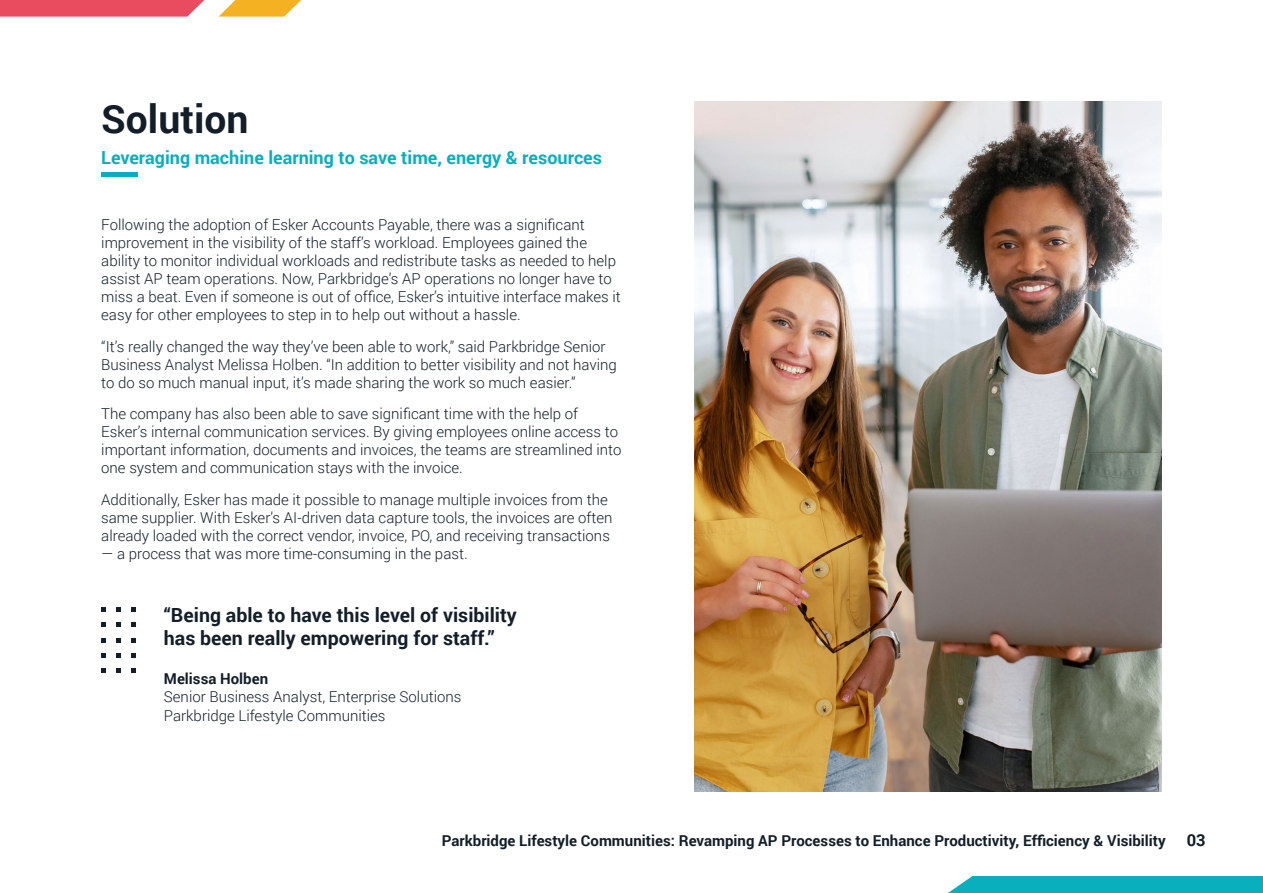
<style>
.page{position:relative;width:1263px;height:893px;background:#fff}
.page>*{position:absolute;margin:0;border:0;box-sizing:border-box;transform-origin:0 0}
.t1{font:700 39px "Roboto";color:#131e29}
.t2{font:700 19.5px/23.4px "Roboto";color:#131e29}
.t3{font:700 18px "Roboto";color:#09afbd}
.t4{font:700 16.5px "Roboto";color:#131e29}
.t5{font:300 15px/18px "Roboto";color:#131e29}
.t6{font:700 15px "Roboto";color:#131e29}
</style>
<div class="page">
<svg style="left:0;top:0;width:204px;height:17px;background:#ea5669"></svg>
<svg style="left:219px;top:0;width:82px;height:17px"></svg>
<div style="left:948px;top:876px;width:315px;height:17px;background:#09afbd"></div>
<hr style="left:101px;top:172px;width:36px;height:4px;background:#09afbd">
<svg style="left:101px;top:607px;width:5px;height:5px"></svg>
<svg style="left:116px;top:607px;width:5px;height:5px"></svg>
<svg style="left:131px;top:607px;width:5px;height:5px"></svg>
<svg style="left:101px;top:623px;width:5px;height:4px"></svg>
<svg style="left:116px;top:623px;width:5px;height:4px"></svg>
<svg style="left:131px;top:623px;width:5px;height:4px"></svg>
<svg style="left:101px;top:638px;width:5px;height:4px"></svg>
<svg style="left:116px;top:638px;width:5px;height:4px"></svg>
<svg style="left:131px;top:638px;width:5px;height:4px"></svg>
<svg style="left:101px;top:653px;width:5px;height:5px"></svg>
<svg style="left:116px;top:653px;width:5px;height:5px"></svg>
<svg style="left:131px;top:653px;width:5px;height:5px"></svg>
<svg style="left:101px;top:668px;width:5px;height:5px"></svg>
<svg style="left:116px;top:668px;width:5px;height:5px"></svg>
<svg style="left:131px;top:668px;width:5px;height:5px"></svg>
<img style="left:694px;top:101px;width:468px;height:691px">
<h1 class="t1" style="left:101px;top:92px;width:149px">Solution</h1>
<p class="t3" style="left:101px;top:145px;width:502px">Leveraging machine learning to save time, energy &amp; resources</p>
<p class="t5" style="left:101px;top:215px;width:521px">Following the adoption of Esker Accounts Payable, there was a significant improvement in the visibility of the staff’s workload. Employees gained the ability to monitor individual workloads and redistribute tasks as needed to help assist AP team operations. Now, Parkbridge’s AP operations no longer have to miss a beat. Even if someone is out of office, Esker’s intuitive interface makes it easy for other employees to step in to help out without a hassle.</p>
<p class="t5" style="left:101px;top:337px;width:517px">“It’s really changed the way they’ve been able to work,” said Parkbridge Senior<br>Business Analyst Melissa Holben. “In addition to better visibility and not having to do so much manual input, it’s made sharing the work so much easier.”</p>
<p class="t5" style="left:101px;top:404px;width:522px">The company has also been able to save significant time with the help of Esker’s internal communication services. By giving employees online access to important information, documents and invoices, the teams are streamlined into one system and communication stays with the invoice.</p>
<p class="t5" style="left:101px;top:490px;width:513px">Additionally, Esker has made it possible to manage multiple invoices from the same supplier. With Esker’s AI-driven data capture tools, the invoices are often already loaded with the correct vendor, invoice, PO, and receiving transactions</p>
<p class="t5" style="left:101px;top:544px;width:368px">— a process that was more time-consuming in the past.</p>
<h2 class="t2" style="left:164px;top:603px;width:354px">“Being able to have this level of visibility has been really empowering for staff.”</h2>
<p class="t6" style="left:164px;top:668px;width:106px">Melissa Holben</p>
<p class="t5" style="left:164px;top:686px;width:299px;line-height:19.5px">Senior Business Analyst, Enterprise Solutions<br>Parkbridge Lifestyle Communities</p>
<p class="t6" style="left:442px;top:830px;width:725px">Parkbridge Lifestyle Communities: Revamping AP Processes to Enhance Productivity, Efficiency &amp; Visibility</p>
<p class="t4" style="left:1187px;top:828px;width:20px">03</p>
</div>
